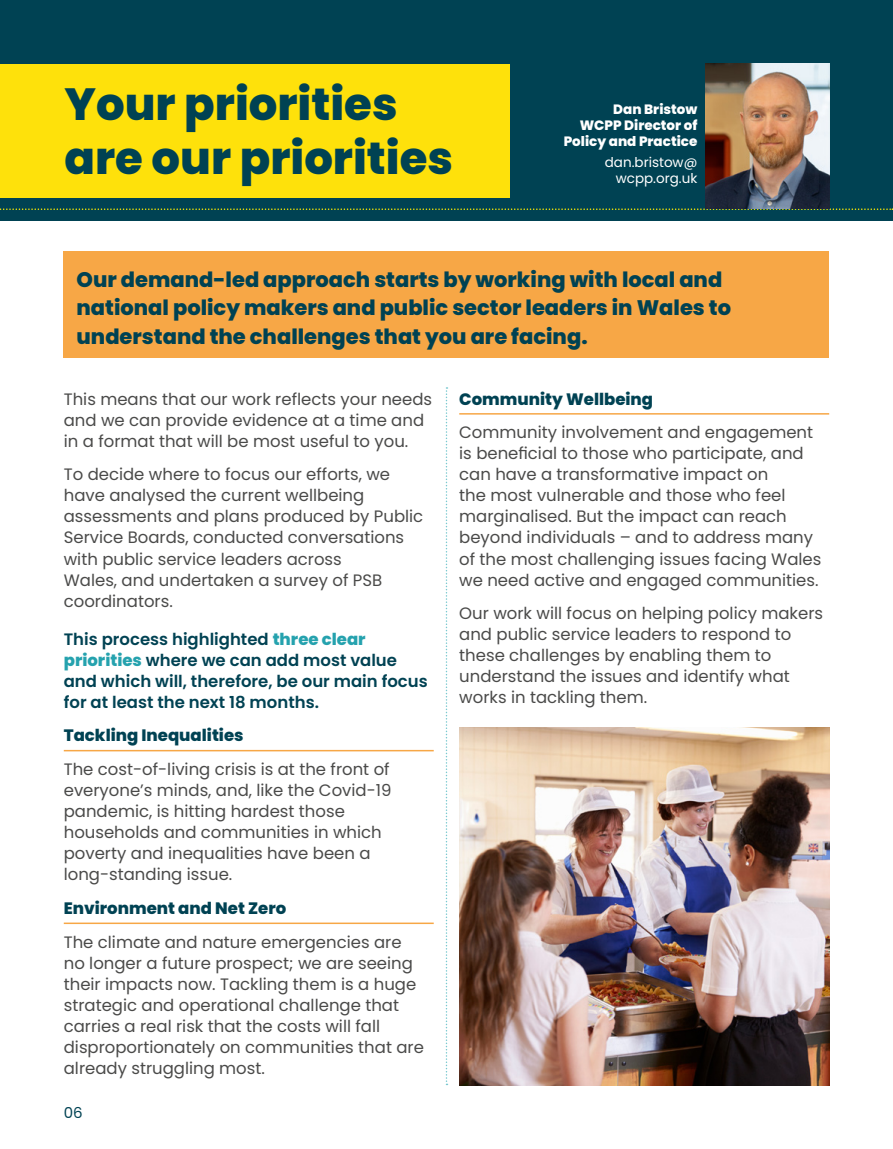
<style>
.page{position:relative;width:893px;height:1149px;background:#fff}
.page>*{position:absolute;margin:0;border:0;box-sizing:border-box;transform-origin:0 0}
.t1{font:800 45px/54px "Poppins";color:#004253}
.t2{font:800 21px/28.5px "Poppins";color:#004253}
.t3{font:16.5px/21px "Poppins";color:#4a4a49}
.t4{font:600 16.5px/21px "Poppins";color:#004253}
.t5{font:800 16.5px "Poppins";color:#004253}
.t6{font:15px "Poppins";color:#004253}
.t7{font:800 13.5px/16.2px "Poppins";color:#fff;text-align:right}
.t8{font:13.5px/16.2px "Poppins";color:#fff;text-align:right}
.s1{font-weight:800;color:#25a2ae}
</style>
<div class="page">
<div style="left:0;top:0;width:893px;height:220px;background:#004253"></div>
<div style="left:0;top:64px;width:509px;height:133px;background:#fee10b"></div>
<svg style="left:0;top:208px;width:893px;height:2px"></svg>
<hr style="left:64px;top:749px;width:370px;height:2px;background:#f7a746">
<hr style="left:64px;top:922px;width:370px;height:1px;background:#f7a746">
<hr style="left:459px;top:413px;width:370px;height:1px;background:#f7a746">
<svg style="left:446px;top:387px;width:1px;height:697px"></svg>
<img style="left:459px;top:727px;width:370px;height:357px">
<img style="left:706px;top:64px;width:123px;height:144px">
<div style="left:64px;top:251px;width:765px;height:106px;background:#f7a746"></div>
<h1 class="t1" style="left:65px;top:77px;width:390px">Your priorities are our priorities</h1>
<p class="t7" style="left:564px;top:101px;width:135px">Dan Bristow<br>WCPP Director of<br>Policy and Practice</p>
<p class="t8" style="left:605px;top:154px;width:94px">dan.bristow@ wcpp.org.uk</p>
<p class="t2" style="left:77px;top:265px;width:656px">Our demand-led approach starts by working with local and national policy makers and public sector leaders in Wales to understand the challenges that you are facing.</p>
<p class="t3" style="left:64px;top:388px;width:370px">This means that our work reflects your needs and we can provide evidence at a time and in a format that will be most useful to you.</p>
<p class="t3" style="left:64px;top:464px;width:361px">To decide where to focus our efforts, we have analysed the current wellbeing assessments and plans produced by Public Service Boards, conducted conversations with public service leaders across<br>Wales, and undertaken a survey of PSB coordinators.</p>
<p class="t4" style="left:64px;top:628px;width:365px">This process highlighted <span class="s1">three clear priorities</span> where we can add most value and which will, therefore, be our main focus for at least the next 18 months.</p>
<p class="t5" style="left:64px;top:725px;width:181px">Tackling Inequalities</p>
<p class="t3" style="left:64px;top:758px;width:329px">The cost-of-living crisis is at the front of everyone’s minds, and, like the Covid-19 pandemic, is hitting hardest those households and communities in which poverty and inequalities have been a long-standing issue.</p>
<p class="t5" style="left:64px;top:898px;width:224px">Environment and Net Zero</p>
<p class="t3" style="left:64px;top:931px;width:362px">The climate and nature emergencies are no longer a future prospect; we are seeing their impacts now. Tackling them is a huge strategic and operational challenge that carries a real risk that the costs will fall disproportionately on communities that are already struggling most.</p>
<p class="t6" style="left:64px;top:1103px;width:20px">06</p>
<p class="t5" style="left:459px;top:389px;width:195px">Community Wellbeing</p>
<p class="t3" style="left:459px;top:422px;width:364px">Community involvement and engagement is beneficial to those who participate, and can have a transformative impact on<br>the most vulnerable and those who feel marginalised. But the impact can reach beyond individuals – and to address many of the most challenging issues facing Wales we need active and engaged communities.</p>
<p class="t3" style="left:459px;top:603px;width:365px">Our work will focus on helping policy makers and public service leaders to respond to these challenges by enabling them to understand the issues and identify what works in tackling them.</p>
</div>
